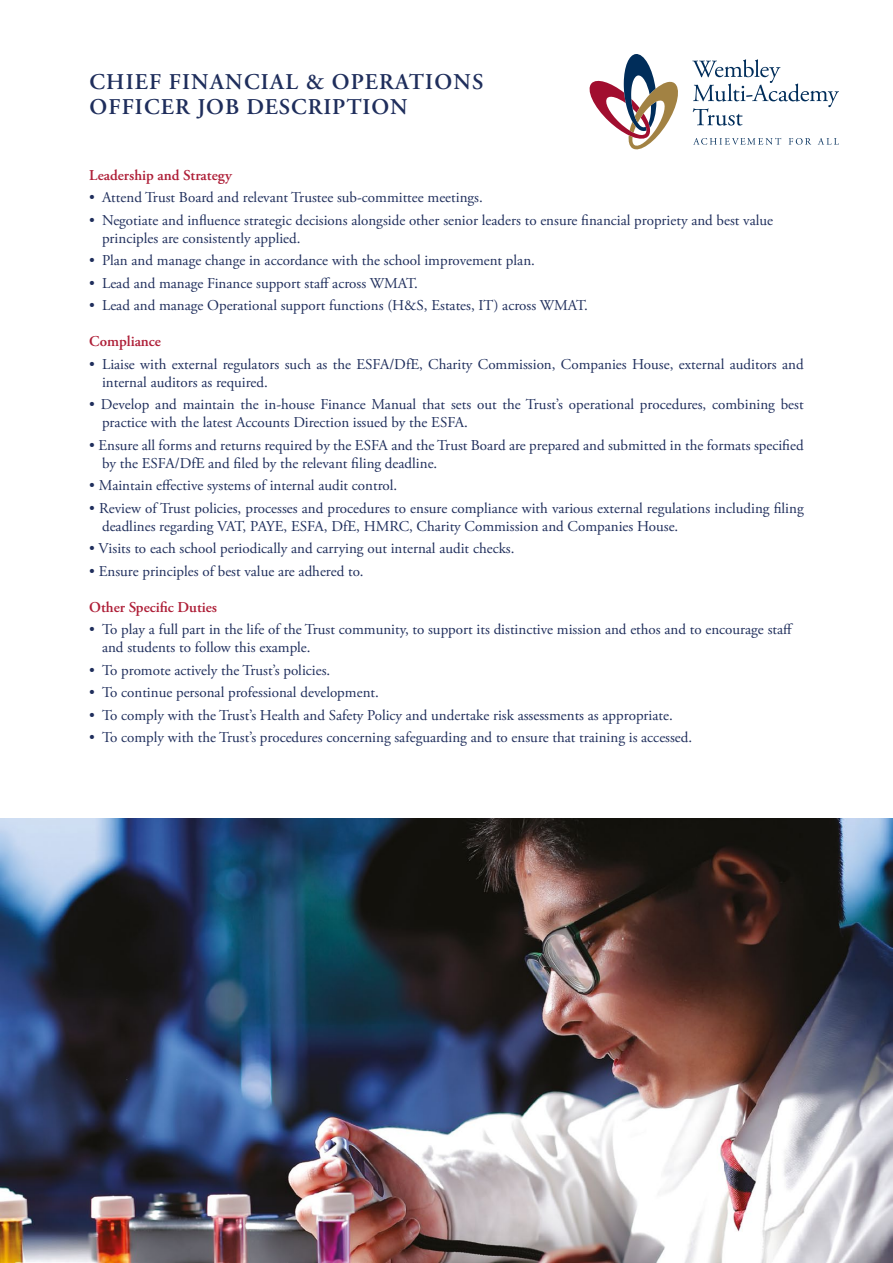
<style>
.page{position:relative;width:893px;height:1263px;background:#fff}
.page>*{position:absolute;margin:0;border:0;box-sizing:border-box;transform-origin:0 0}
.t1{font:600 22.5px/25.5px "Adobe Garamond Pro";letter-spacing:.055em;color:#1f2e5c}
.t2{font:15px/18px "Adobe Garamond Pro";color:#1f2e5c}
.t3{font:600 15px "Adobe Garamond Pro";color:#ae1e37}
</style>
<div class="page">
<svg style="left:589px;top:54px;width:89px;height:96px"></svg>
<svg style="left:693px;top:138px;width:88px;height:7px"></svg>
<svg style="left:789px;top:138px;width:22px;height:7px"></svg>
<svg style="left:818px;top:138px;width:21px;height:7px"></svg>
<svg style="left:692px;top:59px;width:147px;height:67px"></svg>
<img style="left:0;top:819px;width:893px;height:444px">
<h1 class="t1" style="left:89px;top:69px;width:396px">CHIEF FINANCIAL &amp; OPERATIONS<br>OFFICER JOB DESCRIPTION</h1>
<p class="t3" style="left:89px;top:166px;width:144px">Leadership and Strategy</p>
<p class="t2" style="left:89px;top:189px;width:395px">• Attend Trust Board and relevant Trustee sub-committee meetings.</p>
<p class="t2" style="left:102px;top:212px;width:672px;text-indent:-13px">• Negotiate and influence strategic decisions alongside other senior leaders to ensure financial propriety and best value principles are consistently applied.</p>
<p class="t2" style="left:89px;top:252px;width:447px">• Plan and manage change in accordance with the school improvement plan.</p>
<p class="t2" style="left:89px;top:275px;width:330px">• Lead and manage Finance support staff across WMAT.</p>
<p class="t2" style="left:89px;top:297px;width:500px">• Lead and manage Operational support functions (H&amp;S, Estates, IT) across WMAT.</p>
<p class="t3" style="left:89px;top:333px;width:73px">Compliance</p>
<p class="t2" style="left:102px;top:356px;width:703px;text-indent:-13px">• Liaise with external regulators such as the ESFA/DfE, Charity Commission, Companies House, external auditors and internal auditors as required.</p>
<p class="t2" style="left:102px;top:396px;width:703px;text-indent:-13px">• Develop and maintain the in-house Finance Manual that sets out the Trust’s operational procedures, combining best practice with the latest Accounts Direction issued by the ESFA.</p>
<p class="t2" style="left:102px;top:437px;width:703px;text-indent:-13px">• Ensure all forms and returns required by the ESFA and the Trust Board are prepared and submitted in the formats specified by the ESFA/DfE and filed by the relevant filing deadline.</p>
<p class="t2" style="left:89px;top:477px;width:310px">• Maintain effective systems of internal audit control.</p>
<p class="t2" style="left:102px;top:500px;width:703px;text-indent:-13px">• Review of Trust policies, processes and procedures to ensure compliance with various external regulations including filing deadlines regarding VAT, PAYE, ESFA, DfE, HMRC, Charity Commission and Companies House.</p>
<p class="t2" style="left:89px;top:540px;width:427px">• Visits to each school periodically and carrying out internal audit checks.</p>
<p class="t2" style="left:89px;top:563px;width:276px">• Ensure principles of best value are adhered to.</p>
<p class="t3" style="left:89px;top:598px;width:129px">Other Specific Duties</p>
<p class="t2" style="left:102px;top:621px;width:693px;text-indent:-13px">• To play a full part in the life of the Trust community, to support its distinctive mission and ethos and to encourage staff and students to follow this example.</p>
<p class="t2" style="left:89px;top:662px;width:242px">• To promote actively the Trust’s policies.</p>
<p class="t2" style="left:89px;top:684px;width:291px">• To continue personal professional development.</p>
<p class="t2" style="left:89px;top:707px;width:585px">• To comply with the Trust’s Health and Safety Policy and undertake risk assessments as appropriate.</p>
<p class="t2" style="left:89px;top:729px;width:604px">• To comply with the Trust’s procedures concerning safeguarding and to ensure that training is accessed.</p>
</div>
